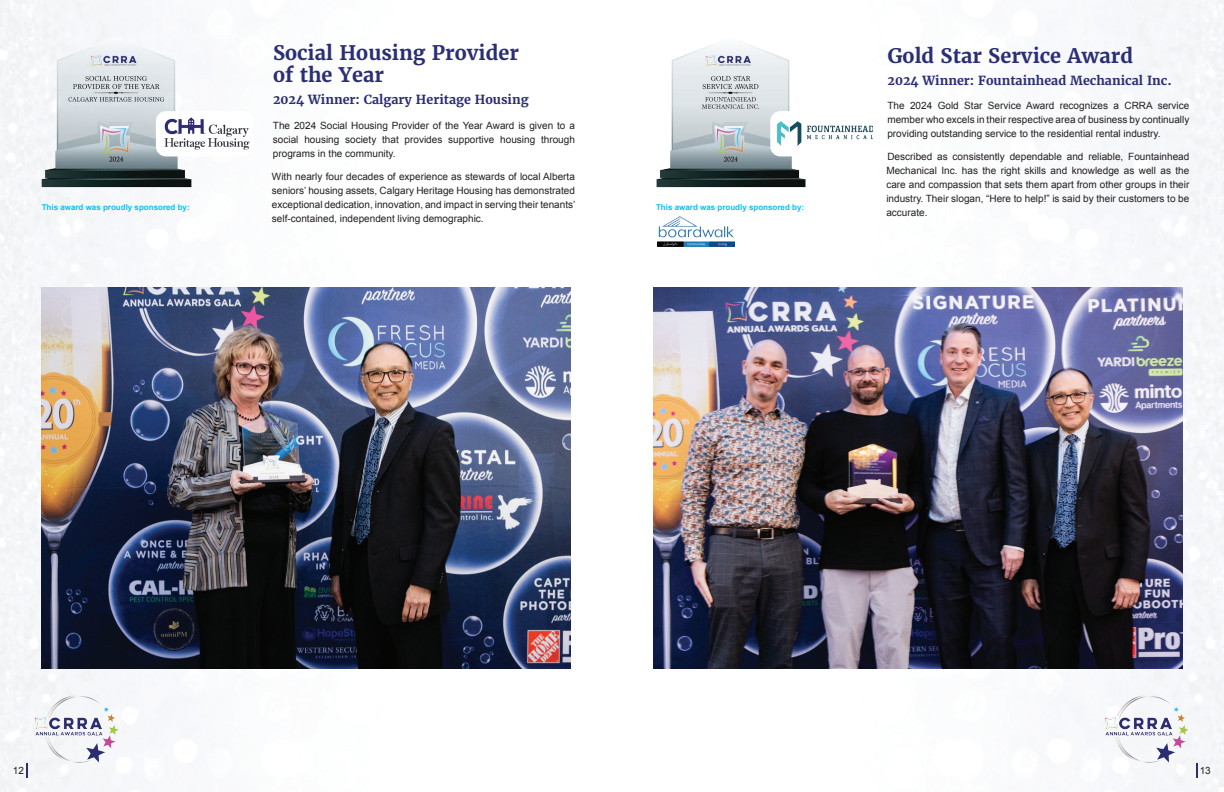
<style>
.page{position:relative;width:1224px;height:792px;background:#fff}
.page>*{position:absolute;margin:0;border:0;box-sizing:border-box;transform-origin:0 0}
.t1{font:700 20px/22px "Merriweather";color:#2a2e74}
.t2{font:700 12.5px "Merriweather";color:#2a2e74}
.t3{font:10px/14px "Arial";color:#231f20;text-align:justify}
.t4{font:700 8px "Arial";color:#0dbff2}
</style>
<div class="page">
<img style="left:0;top:0;width:1224px;height:792px">
<img style="left:28px;top:25px;width:177px;height:178px">
<div style="left:156px;top:111px;width:97px;height:45px;background:#fff;border-radius:10px"></div>
<img style="left:42px;top:288px;width:528px;height:381px">
<img style="left:164px;top:118px;width:85px;height:32px">
<img style="left:657px;top:216px;width:77px;height:31px">
<img style="left:642px;top:25px;width:178px;height:178px">
<div style="left:770px;top:111px;width:107px;height:45px;background:#fff;border-radius:10px"></div>
<img style="left:778px;top:121px;width:95px;height:24px">
<img style="left:654px;top:288px;width:528px;height:381px">
<img style="left:36px;top:696px;width:82px;height:67px">
<img style="left:1105px;top:696px;width:83px;height:67px">
<svg style="left:26px;top:763px;width:1px;height:15px"></svg>
<svg style="left:1196px;top:764px;width:2px;height:14px"></svg>
<p class="t4" style="left:42px;top:202px;width:150px">This award was proudly sponsored by:</p>
<h1 class="t1" style="left:273px;top:42px;width:247px">Social Housing Provider of the Year</h1>
<p class="t2" style="left:273px;top:92px;width:257px">2024 Winner: Calgary Heritage Housing</p>
<p class="t3" style="left:273px;top:119px;width:303px">The 2024 Social Housing Provider of the Year Award is given to a social housing society that provides supportive housing through programs in the community.</p>
<p class="t3" style="left:272px;top:170px;width:305px">With nearly four decades of experience as stewards of local Alberta seniors’ housing assets, Calgary Heritage Housing has demonstrated exceptional dedication, innovation, and impact in serving their tenants’ self-contained, independent living demographic.</p>
<p class="t4" style="left:656px;top:202px;width:150px">This award was proudly sponsored by:</p>
<h1 class="t1" style="left:888px;top:45px;width:247px">Gold Star Service Award</h1>
<p class="t2" style="left:888px;top:72px;width:286px">2024 Winner: Fountainhead Mechanical Inc.</p>
<p class="t3" style="left:887px;top:99px;width:303px">The 2024 Gold Star Service Award recognizes a CRRA service member who excels in their respective area of business by continually providing outstanding service to the residential rental industry.</p>
<p class="t3" style="left:886px;top:150px;width:305px">Described as consistently dependable and reliable, Fountainhead Mechanical Inc. has the right skills and knowledge as well as the care and compassion that sets them apart from other groups in their industry. Their slogan, “Here to help!” is said by their customers to be accurate.</p>
<p class="t3" style="left:13px;top:764px;width:13px">12</p>
<p class="t3" style="left:1200px;top:764px;width:13px">13</p>
</div>
